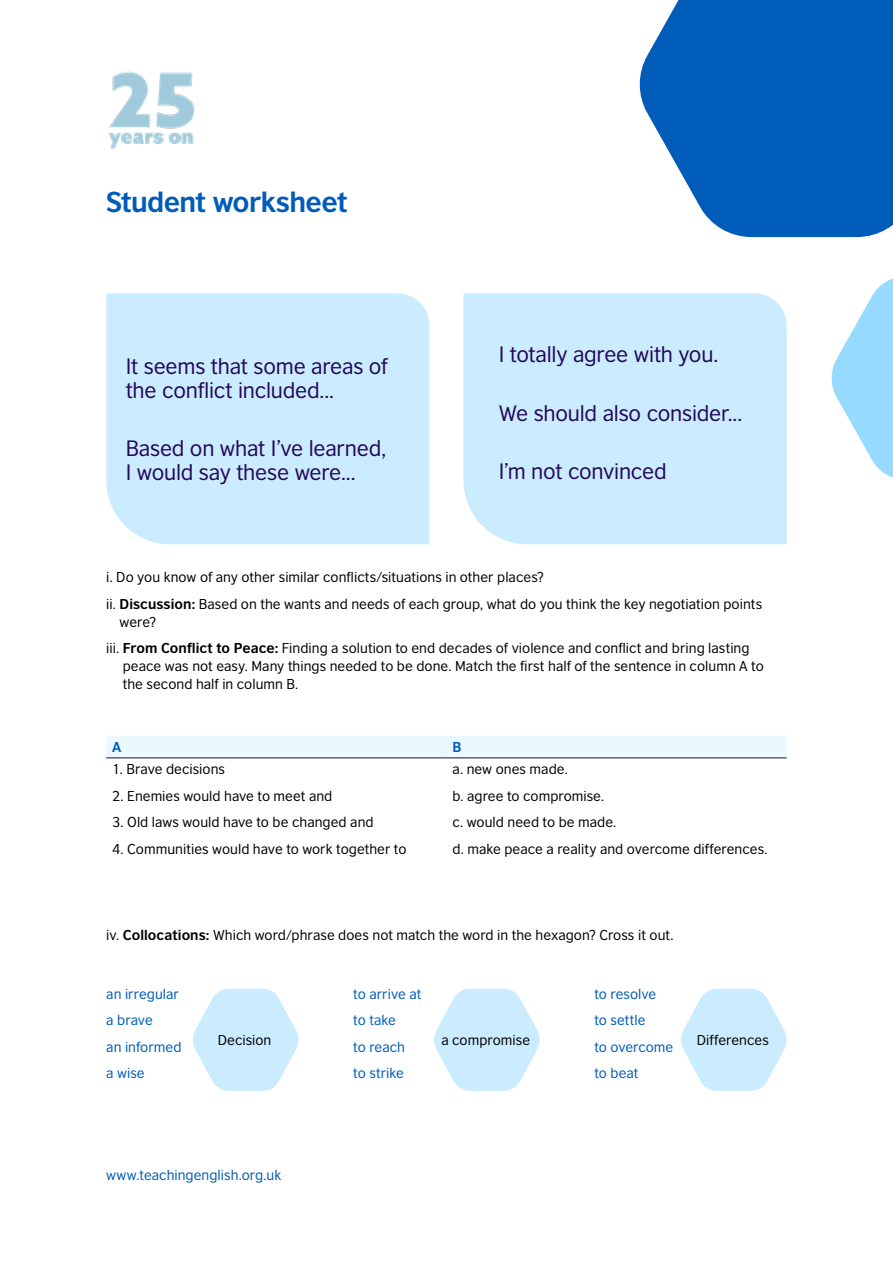
<style>
.page{position:relative;width:893px;height:1263px;background:#fff}
.page>*{position:absolute;margin:0;border:0;box-sizing:border-box;transform-origin:0 0}
.t1{font:700 27px "British Council Sans";letter-spacing:-.025em;color:#005cb9}
.t2{font:21px/24px "British Council Sans";letter-spacing:-.01em;color:#23085a}
.t3{font:13.5px/26.5px "British Council Sans";letter-spacing:.005em;color:#000}
.t4{font:13.5px/26.5px "British Council Sans";letter-spacing:.005em;color:#005cb9}
.t5{font:700 13.5px "British Council Sans";color:#005cb9}
.s1{font-weight:700}
</style>
<div class="page">
<img style="left:109px;top:71px;width:86px;height:78px">
<div style="left:106px;top:293px;width:323px;height:251px;background:#cbecff"></div>
<div style="left:463px;top:293px;width:324px;height:251px;background:#cbecff"></div>
<div style="left:106px;top:736px;width:681px;height:21px;background:#eaf8ff"></div>
<hr style="left:106px;top:757px;width:340px;height:1px;background:#23085a">
<hr style="left:446px;top:757px;width:341px;height:1px;background:#23085a">
<svg style="left:831px;top:278px;width:62px;height:200px"></svg>
<svg style="left:639px;top:0;width:254px;height:237px;background:#1f6fc1"></svg>
<svg style="left:193px;top:989px;width:106px;height:102px"></svg>
<svg style="left:434px;top:989px;width:106px;height:102px"></svg>
<svg style="left:681px;top:989px;width:106px;height:102px"></svg>
<h1 class="t1" style="left:106px;top:178px;width:243px">Student worksheet</h1>
<h2 class="t2" style="left:126px;top:352px;width:263px">It seems that some areas of the conflict included...</h2>
<h2 class="t2" style="left:126px;top:434px;width:262px">Based on what I’ve learned,<br>I would say these were...</h2>
<h2 class="t2" style="left:499px;top:341px;width:221px">I totally agree with you.</h2>
<h2 class="t2" style="left:499px;top:399px;width:245px">We should also consider...</h2>
<h2 class="t2" style="left:499px;top:457px;width:169px">I’m not convinced</h2>
<p class="t3" style="left:106px;top:563px;width:657px">i. Do you know of any other similar conflicts/situations in other places?<br>ii. <span class="s1">Discussion:</span> Based on the wants and needs of each group, what do you think the key negotiation points</p>
<p class="t3" style="left:106px;top:607px;width:645px;text-indent:13px">were?<br>iii. <span class="s1">From Conflict to Peace:</span> Finding a solution to end decades of violence and conflict and bring lasting</p>
<p class="t3" style="left:123px;top:656px;width:642px;line-height:18px">peace was not easy. Many things needed to be done. Match the first half of the sentence in column A to the second half in column B.</p>
<p class="t5" style="left:112px;top:735px;width:11px">A</p>
<p class="t5" style="left:452px;top:735px;width:11px">B</p>
<p class="t3" style="left:112px;top:755px;width:114px">1. Brave decisions</p>
<p class="t3" style="left:112px;top:781px;width:222px">2. Enemies would have to meet and</p>
<p class="t3" style="left:112px;top:808px;width:263px">3. Old laws would have to be changed and</p>
<p class="t3" style="left:112px;top:834px;width:296px">4. Communities would have to work together to</p>
<p class="t3" style="left:452px;top:755px;width:317px">a. new ones made.<br>b. agree to compromise.<br>c. would need to be made.<br>d. make peace a reality and overcome differences.</p>
<p class="t3" style="left:106px;top:920px;width:569px">iv. <span class="s1">Collocations:</span> Which word/phrase does not match the word in the hexagon? Cross it out.</p>
<p class="t4" style="left:106px;top:979px;width:77px">an irregular a brave<br>an informed a wise</p>
<p class="t4" style="left:353px;top:979px;width:70px">to arrive at to take<br>to reach<br>to strike</p>
<p class="t4" style="left:594px;top:979px;width:80px">to resolve<br>to settle<br>to overcome to beat</p>
<p class="t3" style="left:218px;top:1025px;width:55px">Decision</p>
<p class="t3" style="left:441px;top:1025px;width:90px">a compromise</p>
<p class="t3" style="left:697px;top:1025px;width:74px">Differences</p>
<p class="t4" style="left:106px;top:1160px;width:177px">www.teachingenglish.org.uk</p>
</div>
